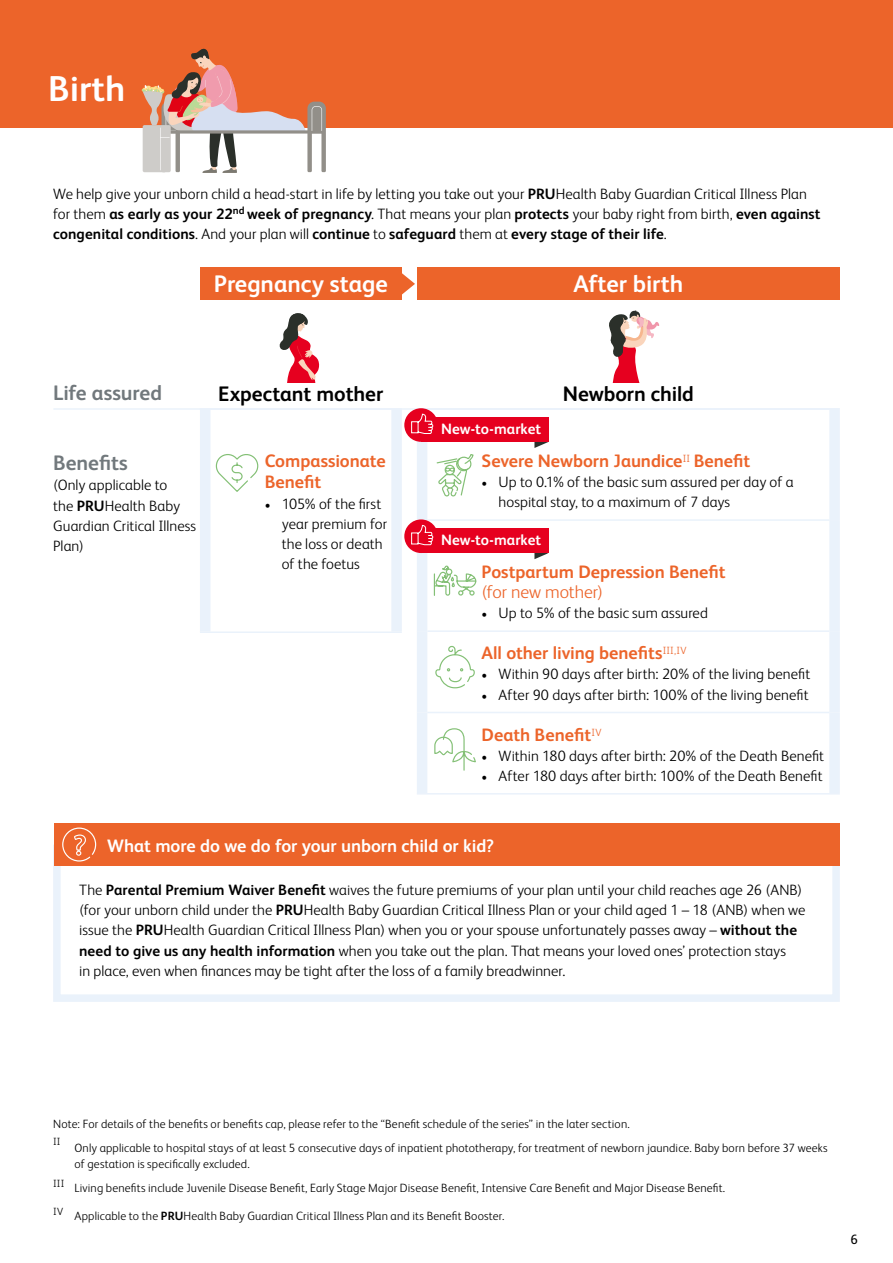
<style>
.page{position:relative;width:893px;height:1263px;background:#fff}
.page>*{position:absolute;margin:0;border:0;box-sizing:border-box;transform-origin:0 0}
.t1{font:700 36px "FS Albert Pro";color:#fff}
.t2{font:700 24px "FS Albert Pro";letter-spacing:-.005em;color:#fff}
.t3{font:700 21px "FS Albert Pro";letter-spacing:-.005em;color:#000}
.t4{font:700 21px "FS Albert Pro";letter-spacing:-.005em;color:#71787c}
.t5{font:700 18px/21.6px "FS Albert Pro";color:#ec642a}
.t6{font:700 18px "FS Albert Pro";letter-spacing:-.005em;color:#fff}
.t7{font:300 18px "FS Albert Pro";letter-spacing:-.005em;color:#ec642a}
.t8{font:300 15px/20.2px "FS Albert Pro";letter-spacing:.005em;color:#000}
.t9{font:700 15px "FS Albert Pro";letter-spacing:.005em;color:#fff}
.t10{font:13.5px "FS Albert Pro";color:#000}
.t11{font:300 12px/15.8px "FS Albert Pro";letter-spacing:.015em;color:#000}
.t12{font:300 10.5px "FS Albert Pro";color:#000}
.s1{font-weight:700}
.s2{font-family:"Minion Pro";font-weight:400}
</style>
<div class="page">
<div style="left:0;top:0;width:893px;height:128px;background:#ec642a"></div>
<svg style="left:142px;top:49px;width:184px;height:124px"></svg>
<svg style="left:53px;top:837px;width:787px;height:165px"></svg>
<div style="left:54px;top:823px;width:785px;height:43px;background:#ec642a"></div>
<svg style="left:62px;top:827px;width:35px;height:35px"></svg>
<div style="left:200px;top:268px;width:202px;height:32px;background:#ec642a"></div>
<svg style="left:402px;top:273px;width:13px;height:22px"></svg>
<svg style="left:279px;top:313px;width:40px;height:70px"></svg>
<div style="left:417px;top:268px;width:423px;height:32px;background:#ec642a"></div>
<svg style="left:609px;top:310px;width:50px;height:73px"></svg>
<hr style="left:54px;top:408px;width:785px;height:2px;background:#eaf2fb">
<div style="left:200px;top:410px;width:10px;height:221px;background:#eaf2fb"></div>
<div style="left:391px;top:410px;width:11px;height:221px;background:#eaf2fb"></div>
<hr style="left:200px;top:631px;width:202px;height:2px;background:#eaf2fb">
<div style="left:829px;top:410px;width:11px;height:110px;background:#eaf2fb"></div>
<div style="left:829px;top:520px;width:11px;height:111px;background:#eaf2fb"></div>
<div style="left:829px;top:631px;width:11px;height:81px;background:#eaf2fb"></div>
<div style="left:417px;top:712px;width:10px;height:81px;background:#eaf2fb"></div>
<div style="left:829px;top:712px;width:11px;height:81px;background:#eaf2fb"></div>
<hr style="left:417px;top:408px;width:423px;height:2px;background:#eaf2fb">
<hr style="left:427px;top:519px;width:402px;height:2px;background:#eaf2fb">
<hr style="left:427px;top:630px;width:402px;height:2px;background:#eaf2fb">
<hr style="left:427px;top:712px;width:402px;height:1px;background:#eaf2fb">
<hr style="left:417px;top:793px;width:423px;height:1px;background:#eaf2fb">
<svg style="left:215px;top:454px;width:44px;height:38px"></svg>
<svg style="left:534px;top:442px;width:14px;height:6px"></svg>
<div style="left:421px;top:418px;width:127px;height:24px;background:#e6001f"></div>
<svg style="left:404px;top:408px;width:34px;height:34px"></svg>
<svg style="left:534px;top:553px;width:14px;height:6px"></svg>
<div style="left:421px;top:529px;width:127px;height:24px;background:#e6001f"></div>
<div style="left:404px;top:519px;width:34px;height:34px;background:#e6001f;border-radius:50%"></div>
<svg style="left:411px;top:408px;width:66px;height:363px"></svg>
<h1 class="t1" style="left:48px;top:63px;width:79px">Birth</h1>
<p class="t8" style="left:53px;top:182px;width:769px">We help give your unborn child a head-start in life by letting you take out your <span class="s1">PRU</span>Health Baby Guardian Critical Illness Plan for them <span class="s1">as early as your 22</span><sup>nd</sup> <span class="s1">week of pregnancy</span>. That means your plan <span class="s1">protects</span> your baby right from birth, <span class="s1">even against congenital conditions</span>. And your plan will <span class="s1">continue</span> to <span class="s1">safeguard</span> them at <span class="s1">every stage of their life</span>.</p>
<h2 class="t2" style="left:214px;top:267px;width:175px">Pregnancy stage</h2>
<h3 class="t4" style="left:53px;top:378px;width:110px">Life assured</h3>
<h3 class="t4" style="left:53px;top:448px;width:76px">Benefits</h3>
<p class="t8" style="left:53px;top:474px;width:145px">(Only applicable to<br>the <span class="s1">PRU</span>Health Baby<br>Guardian Critical Illness<br>Plan)</p>
<h3 class="t3" style="left:218px;top:379px;width:167px">Expectant mother</h3>
<p class="t5" style="left:265px;top:449px;width:122px">Compassionate<br>Benefit</p>
<p class="t8" style="left:282px;top:492px;width:107px;text-indent:-17px"><span class="s2">•</span> 105% of the first year premium for the loss or death of the foetus</p>
<h2 class="t2" style="left:573px;top:267px;width:111px">After birth</h2>
<p class="t9" style="left:441px;top:418px;width:102px">New-to-market</p>
<h3 class="t3" style="left:563px;top:379px;width:133px">Newborn child</h3>
<p class="t5" style="left:482px;top:449px;width:270px">Severe Newborn Jaundice<sup>II</sup> Benefit</p>
<p class="t8" style="left:499px;top:471px;width:296px;text-indent:-17px"><span class="s2">•</span> Up to 0.1% of the basic sum assured per day of a hospital stay, to a maximum of 7 days</p>
<p class="t9" style="left:441px;top:529px;width:102px">New-to-market</p>
<p class="t5" style="left:482px;top:560px;width:246px">Postpartum Depression Benefit</p>
<p class="t7" style="left:482px;top:580px;width:123px">(for new mother)</p>
<p class="t8" style="left:482px;top:602px;width:228px"><span class="s2">•</span> Up to 5% of the basic sum assured</p>
<p class="t5" style="left:482px;top:641px;width:206px">All other living benefits<sup>III,IV</sup></p>
<p class="t8" style="left:482px;top:663px;width:330px"><span class="s2">•</span> Within 90 days after birth: 20% of the living benefit</p>
<p class="t8" style="left:482px;top:683px;width:328px"><span class="s2">•</span> After 90 days after birth: 100% of the living benefit</p>
<p class="t5" style="left:482px;top:723px;width:121px">Death Benefit<sup>IV</sup></p>
<p class="t8" style="left:482px;top:745px;width:344px"><span class="s2">•</span> Within 180 days after birth: 20% of the Death Benefit</p>
<p class="t8" style="left:482px;top:765px;width:342px"><span class="s2">•</span> After 180 days after birth: 100% of the Death Benefit</p>
<p class="t6" style="left:107px;top:833px;width:388px">What more do we do for your unborn child or kid?</p>
<p class="t8" style="left:79px;top:879px;width:728px">The <span class="s1">Parental Premium Waiver Benefit</span> waives the future premiums of your plan until your child reaches age 26 (ANB) (for your unborn child under the <span class="s1">PRU</span>Health Baby Guardian Critical Illness Plan or your child aged 1 – 18 (ANB) when we issue the <span class="s1">PRU</span>Health Guardian Critical Illness Plan) when you or your spouse unfortunately passes away – <span class="s1">without the need to give us any health information</span> when you take out the plan. That means your loved ones’ protection stays<br>in place, even when finances may be tight after the loss of a family breadwinner.</p>
<p class="t11" style="left:53px;top:1115px;width:578px">Note: For details of the benefits or benefits cap, please refer to the “Benefit schedule of the series” in the later section.</p>
<p class="t12" style="left:53px;top:1135px;width:9px">II</p>
<p class="t11" style="left:74px;top:1139px;width:755px">Only applicable to hospital stays of at least 5 consecutive days of inpatient phototherapy, for treatment of newborn jaundice. Baby born before 37 weeks of gestation is specifically excluded.</p>
<p class="t11" style="left:53px;top:1179px;width:674px"><sup>III</sup> Living benefits include Juvenile Disease Benefit, Early Stage Major Disease Benefit, Intensive Care Benefit and Major Disease Benefit.</p>
<p class="t11" style="left:53px;top:1208px;width:453px"><sup>IV</sup> Applicable to the <span class="s1">PRU</span>Health Baby Guardian Critical Illness Plan and its Benefit Booster.</p>
<p class="t10" style="left:850px;top:1229px;width:9px">6</p>
</div>
